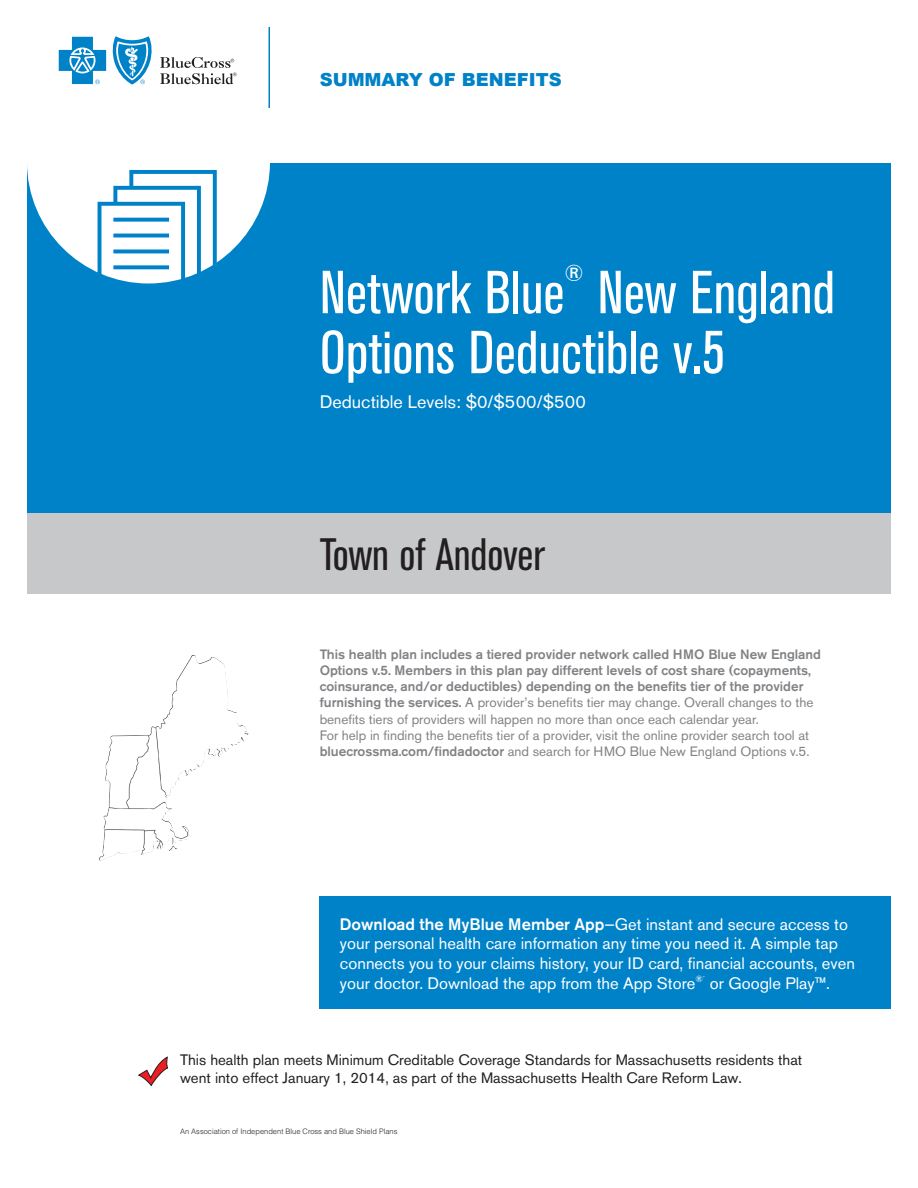
<style>
.page{position:relative;width:918px;height:1188px;background:#fff}
.page>*{position:absolute;margin:0;border:0;box-sizing:border-box;transform-origin:0 0}
.Plan_Name{font:condensed 60px/60px "Akzidenz Grotesk BE";color:#fff}
.Account_Name{font:condensed 45px "Akzidenz Grotesk BE";color:#231f20}
.Plan_Name-2{font:condensed 22.95px "Akzidenz Grotesk BE";color:#fff}
.Plan_Details_-_Cover{font:18px "Akzidenz Grotesk BE";color:#fff}
.t1{font:900 18px "Arial";color:#0082c8}
.t2{font:16.5px/19.8px "Akzidenz Grotesk BE";color:#fff}
.t3{font:15px/18px "Akzidenz Grotesk BE";color:#231f20}
.t4{font:500 13.5px/16.2px "Akzidenz Grotesk BE";color:#808285}
.t5{font:9px "Akzidenz Grotesk BE";color:#fff}
.t6{font:300 7.5px "Helvetica";color:#231f20}
.s1{font-weight:400}
.s2{font-weight:500}
</style>
<div class="page">
<svg style="left:186px;top:655px;width:6px;height:10px"></svg>
<div style="left:27px;top:164px;width:864px;height:430px;background:#c7c8ca"></div>
<div style="left:27px;top:164px;width:864px;height:349px;background:#0082c8"></div>
<svg style="left:27px;top:164px;width:243px;height:120px"></svg>
<hr style="left:268px;top:27px;width:2px;height:81px;background:#0082c8">
<svg style="left:59px;top:37px;width:47px;height:47px"></svg>
<svg style="left:112px;top:36px;width:40px;height:49px"></svg>
<svg style="left:160px;top:57px;width:77px;height:27px"></svg>
<svg style="left:138px;top:1057px;width:30px;height:29px"></svg>
<div style="left:320px;top:896px;width:571px;height:113px;background:#0082c8"></div>
<p class="t1" style="left:320px;top:67px;width:244px">SUMMARY OF BENEFITS</p>
<p class="Plan_Name" style="left:320px;top:264px;width:246px">Network Blue</p>
<p class="Plan_Name-2" style="left:565px;top:261px;width:21px">®</p>
<p class="Plan_Name" style="left:320px;top:264px;width:517px;text-indent:278px">New England<br>Options Deductible v.5</p>
<p class="Plan_Details_-_Cover" style="left:320px;top:391px;width:268px">Deductible Levels: $0/$500/$500</p>
<p class="Account_Name" style="left:320px;top:530px;width:227px">Town of Andover</p>
<p class="t4" style="left:320px;top:646px;width:503px">This health plan includes a tiered provider network called HMO Blue New England Options v.5. Members in this plan pay different levels of cost share (copayments, coinsurance, and/or deductibles) depending on the benefits tier of the provider furnishing the services. <span class="s1">A provider’s benefits tier may change. Overall changes to the benefits tiers of providers will happen no more than once each calendar year.<br>For help in finding the benefits tier of a provider, visit the online provider search tool at </span>bluecrossma.com/findadoctor <span class="s1">and search for HMO Blue New England Options v.5.</span></p>
<p class="t2" style="left:340px;top:914px;width:517px"><span class="s2">Download the MyBlue Member App</span>—Get instant and secure access to your personal health care information any time you need it. A simple tap connects you to your claims history, your ID card, financial accounts, even your doctor. Download the app from the App Store</p>
<p class="t5" style="left:695px;top:973px;width:11px">®´</p>
<p class="t2" style="left:710px;top:973px;width:121px">or Google Play™.</p>
<p class="t3" style="left:180px;top:1051px;width:624px">This health plan meets Minimum Creditable Coverage Standards for Massachusetts residents that went into effect January 1, 2014, as part of the Massachusetts Health Care Reform Law.</p>
<p class="t6" style="left:180px;top:1127px;width:219px">An Association of Independent Blue Cross and Blue Shield Plans</p>
</div>
